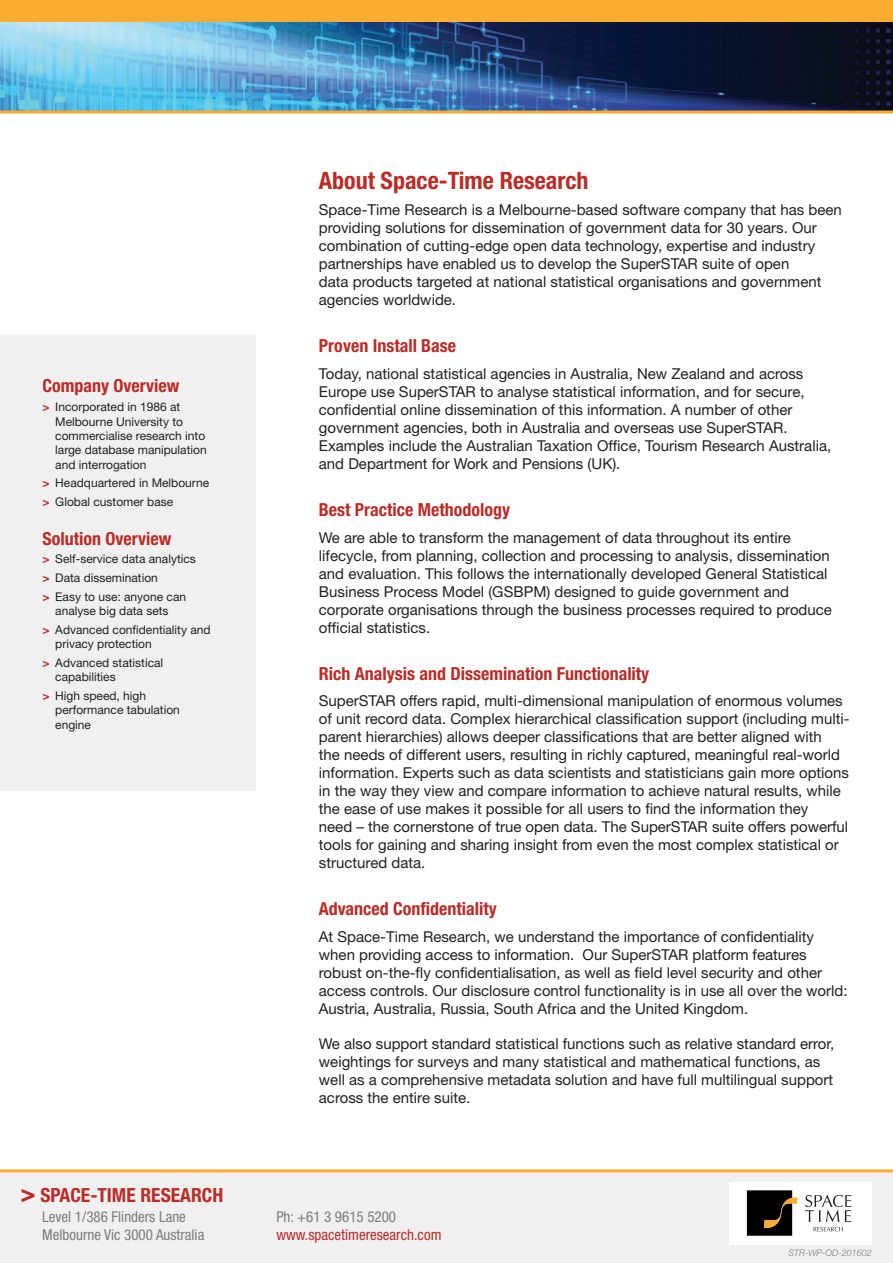
<style>
.page{position:relative;width:893px;height:1263px;background:#fff}
.page>*{position:absolute;margin:0;border:0;box-sizing:border-box;transform-origin:0 0}
.t1{font:700 condensed 24px "Helvetica Neue LT";color:#ba2c26}
.t2{font:700 condensed 19.5px "Helvetica Neue LT";color:#ba2c26}
.t3{font:700 condensed 18px "Helvetica Neue LT";color:#ba2c26}
.t4{font:15px/18px "Helvetica Neue LT";color:#231f20}
.t5{font:condensed 15px/18px "Helvetica Neue LT";color:#7a7c7f}
.t6{font:condensed 15px "Helvetica Neue LT";color:#ba2c26}
.t7{font:12px/18.6px "Helvetica Neue LT";color:#231f20}
.t8{font:italic 300 9px "Helvetica Neue LT";color:#7a7c7f}
.s1{font-weight:700;color:#ba2c26}
.s2{font-size:25.5px}
</style>
<div class="page">
<div style="left:0;top:1172px;width:893px;height:91px;background:#f0f0f1"></div>
<hr style="left:0;top:1169px;width:893px;height:3px;background:#fbac31">
<div style="left:729px;top:1182px;width:143px;height:62px;background:#fff"></div>
<svg style="left:747px;top:1190px;width:50px;height:46px"></svg>
<svg style="left:805px;top:1195px;width:46px;height:36px"></svg>
<div style="left:0;top:336px;width:255px;height:455px;background:#f0f0f1"></div>
<img style="left:0;top:21px;width:893px;height:90px">
<hr style="left:0;top:111px;width:893px;height:3px;background:#fbac31">
<div style="left:0;top:0;width:893px;height:21px;background:#fbac31"></div>
<p class="t3" style="left:43px;top:375px;width:139px">Company Overview</p>
<p class="t7" style="left:55px;top:399px;width:153px;line-height:14.4px;text-indent:-13px"><span class="s1">&gt;</span> Incorporated in 1986 at<br>Melbourne University to commercialise research into large database manipulation and interrogation</p>
<p class="t7" style="left:43px;top:474px;width:168px"><span class="s1">&gt;</span> Headquartered in Melbourne <span class="s1">&gt;</span> Global customer base</p>
<p class="t3" style="left:43px;top:527px;width:130px">Solution Overview</p>
<p class="t7" style="left:43px;top:549px;width:155px"><span class="s1">&gt;</span> Self-service data analytics <span class="s1">&gt;</span> Data dissemination<br><span class="s1">&gt;</span> Easy to use: anyone can</p>
<p class="t7" style="left:43px;top:601px;width:170px;text-indent:13px">analyse big data sets<br><span class="s1">&gt;</span> Advanced confidentiality and</p>
<p class="t7" style="left:43px;top:634px;width:122px;text-align:center">privacy protection<br><span class="s1">&gt;</span> Advanced statistical</p>
<p class="t7" style="left:43px;top:667px;width:105px;text-indent:13px">capabilities<br><span class="s1">&gt;</span> High speed, high</p>
<p class="t7" style="left:55px;top:702px;width:126px;line-height:14.4px">performance tabulation engine</p>
<h2 class="t2" style="left:20px;top:1183px;width:204px"><span class="s2">&gt;</span> SPACE-TIME RESEARCH</h2>
<h1 class="t1" style="left:319px;top:166px;width:271px">About Space-Time Research</h1>
<p class="t4" style="left:319px;top:201px;width:524px">Space-Time Research is a Melbourne-based software company that has been providing solutions for dissemination of government data for 30 years. Our combination of cutting-edge open data technology, expertise and industry partnerships have enabled us to develop the SuperSTAR suite of open<br>data products targeted at national statistical organisations and government agencies worldwide.</p>
<p class="t3" style="left:319px;top:335px;width:139px">Proven Install Base</p>
<p class="t4" style="left:319px;top:364px;width:514px">Today, national statistical agencies in Australia, New Zealand and across Europe use SuperSTAR to analyse statistical information, and for secure, confidential online dissemination of this information. A number of other government agencies, both in Australia and overseas use SuperSTAR.<br>Examples include the Australian Taxation Office, Tourism Research Australia, and Department for Work and Pensions (UK).</p>
<p class="t3" style="left:319px;top:499px;width:193px">Best Practice Methodology</p>
<p class="t4" style="left:319px;top:528px;width:515px">We are able to transform the management of data throughout its entire lifecycle, from planning, collection and processing to analysis, dissemination and evaluation. This follows the internationally developed General Statistical Business Process Model (GSBPM) designed to guide government and corporate organisations through the business processes required to produce official statistics.</p>
<p class="t3" style="left:319px;top:662px;width:332px">Rich Analysis and Dissemination Functionality</p>
<p class="t4" style="left:319px;top:692px;width:532px">SuperSTAR offers rapid, multi-dimensional manipulation of enormous volumes of unit record data. Complex hierarchical classification support (including multi&shy;parent hierarchies) allows deeper classifications that are better aligned with<br>the needs of different users, resulting in richly captured, meaningful real-world information. Experts such as data scientists and statisticians gain more options in the way they view and compare information to achieve natural results, while the ease of use makes it possible for all users to find the information they<br>need – the cornerstone of true open data. The SuperSTAR suite offers powerful tools for gaining and sharing insight from even the most complex statistical or structured data.</p>
<p class="t3" style="left:319px;top:898px;width:179px">Advanced Confidentiality</p>
<p class="t4" style="left:319px;top:927px;width:530px">At Space-Time Research, we understand the importance of confidentiality when providing access to information. Our SuperSTAR platform features robust on-the-fly confidentialisation, as well as field level security and other access controls. Our disclosure control functionality is in use all over the world:<br>Austria, Australia, Russia, South Africa and the United Kingdom.</p>
<p class="t4" style="left:319px;top:1034px;width:517px">We also support standard statistical functions such as relative standard error, weightings for surveys and many statistical and mathematical functions, as well as a comprehensive metadata solution and have full multilingual support across the entire suite.</p>
<p class="t5" style="left:42px;top:1207px;width:164px">Level 1/386 Flinders Lane<br>Melbourne Vic 3000 Australia</p>
<p class="t5" style="left:276px;top:1207px;width:121px">Ph: +61 3 9615 5200</p>
<p class="t6" style="left:276px;top:1226px;width:167px">www.spacetimeresearch.com</p>
<p class="t8" style="left:788px;top:1247px;width:85px">STR-WP-OD-201602</p>
</div>
